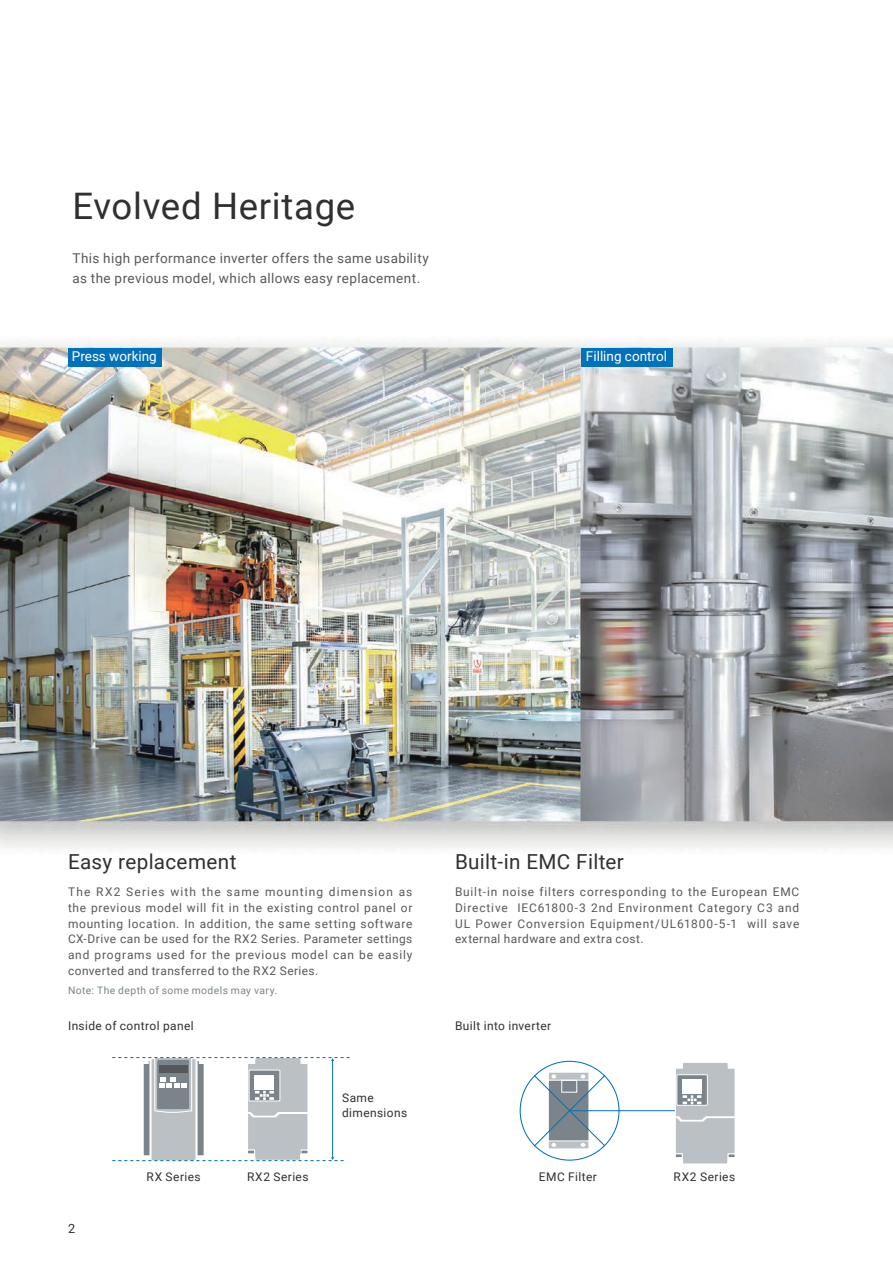
<style>
.page{position:relative;width:893px;height:1263px;background:#fff}
.page>*{position:absolute;margin:0;border:0;box-sizing:border-box;transform-origin:0 0}
.t1{font:36.6px "Roboto";letter-spacing:.02em;color:#312f30}
.t2{font:20.7px "Roboto";letter-spacing:.015em;color:#312f30}
.t3{font:13.5px/19.5px "Roboto";letter-spacing:.03em;color:#57585a}
.t4{font:13.5px "Roboto";color:#fff}
.t5{font:12.75px "Roboto";color:#312f30}
.t6{font:11.85px/15.9px "Roboto";letter-spacing:.04em;color:#57585a;text-align:justify}
.t7{font:11.85px/15.8px "Roboto";letter-spacing:.035em;color:#312f30}
.t8{font:10.35px "Roboto";letter-spacing:.04em;color:#7b848a}
</style>
<div class="page">
<img style="left:0;top:341px;width:893px;height:820px">
<div style="left:68px;top:348px;width:93px;height:18px;background:#0072bc"></div>
<div style="left:581px;top:348px;width:91px;height:18px;background:#0072bc"></div>
<svg style="left:112px;top:1056px;width:238px;height:106px"></svg>
<div style="left:548px;top:1072px;width:41px;height:77px;border:1px solid #fff"></div>
<hr style="left:570px;top:1110px;width:124px;height:1px;background:#0072bc">
<svg style="left:533px;top:1074px;width:73px;height:73px"></svg>
<svg style="left:674px;top:1061px;width:62px;height:103px"></svg>
<h1 class="t1" style="left:72px;top:180px;width:284px">Evolved Heritage</h1>
<p class="t3" style="left:72px;top:248px;width:358px">This high performance inverter offers the same usability as the previous model, which allows easy replacement.</p>
<p class="t4" style="left:72px;top:347px;width:87px">Press working</p>
<p class="t4" style="left:586px;top:347px;width:83px">Filling control</p>
<h2 class="t2" style="left:68px;top:847px;width:170px">Easy replacement</h2>
<p class="t6" style="left:68px;top:883px;width:346px">The RX2 Series with the same mounting dimension as the previous model will fit in the existing control panel or mounting location. In addition, the same setting software CX-Drive can be used for the RX2 Series. Parameter settings and programs used for the previous model can be easily converted and transferred to the RX2 Series.</p>
<p class="t8" style="left:68px;top:983px;width:211px">Note: The depth of some models may vary.</p>
<h2 class="t2" style="left:455px;top:847px;width:170px">Built-in EMC Filter</h2>
<p class="t6" style="left:455px;top:884px;width:346px">Built-in noise filters corresponding to the European EMC Directive IEC61800-3 2nd Environment Category C3 and UL Power Conversion Equipment/UL61800-5-1 will save external hardware and extra cost.</p>
<p class="t7" style="left:68px;top:1017px;width:127px">Inside of control panel</p>
<p class="t7" style="left:455px;top:1017px;width:98px">Built into inverter</p>
<p class="t7" style="left:342px;top:1089px;width:67px">Same dimensions</p>
<p class="t5" style="left:68px;top:1219px;width:9px">2</p>
<p class="t7" style="left:146px;top:1169px;width:56px">RX Series</p>
<p class="t7" style="left:247px;top:1169px;width:63px">RX2 Series</p>
<p class="t7" style="left:539px;top:1169px;width:60px">EMC Filter</p>
<p class="t7" style="left:674px;top:1169px;width:63px">RX2 Series</p>
</div>
